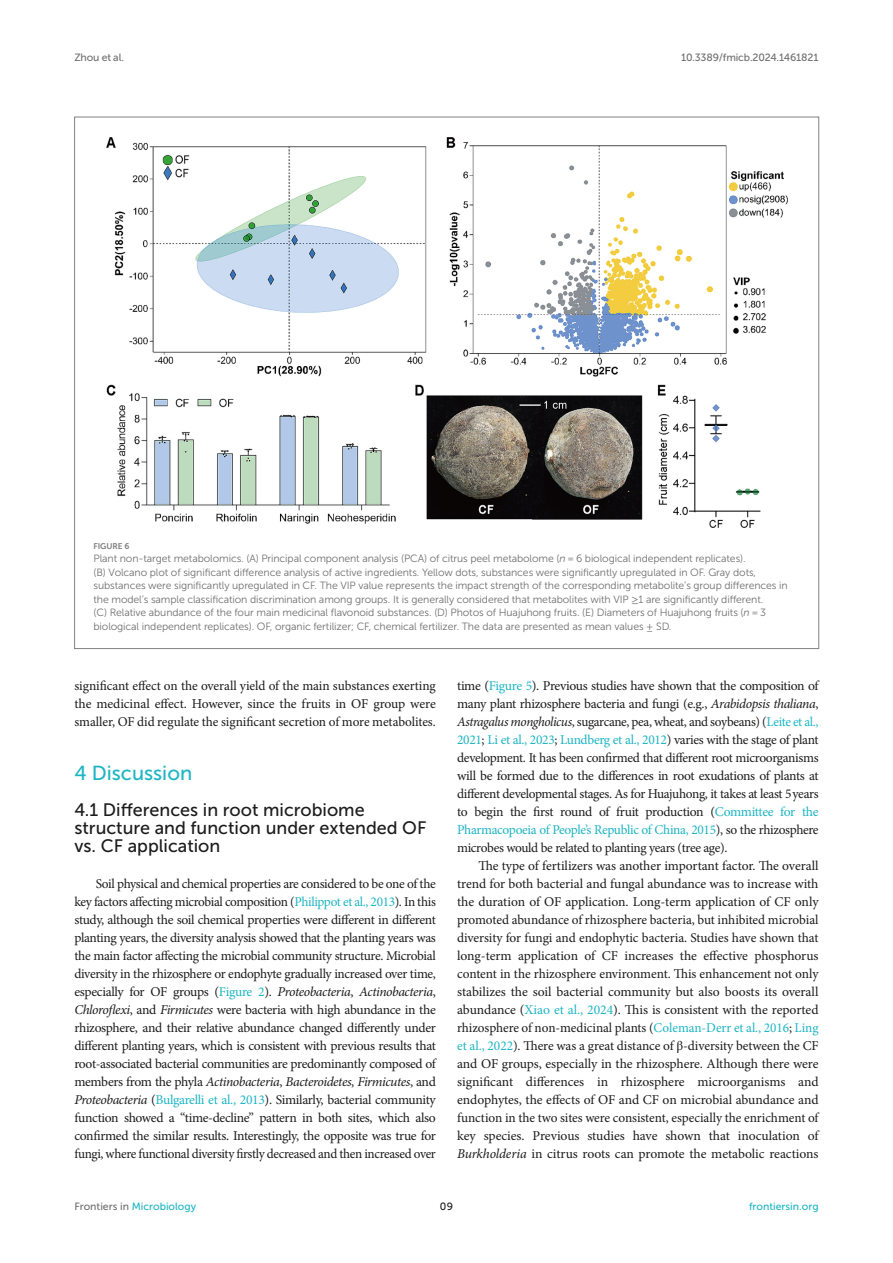
<style>
.page{position:relative;width:893px;height:1263px;background:#fff}
.page>*{position:absolute;margin:0;border:0;box-sizing:border-box;transform-origin:0 0}
.HEAD_1{font:20.25px "Museo Sans 500";color:#1db5c3}
.HEAD_2_after_HEAD_1{font:18px/18px "Museo Sans 500";color:#1b1c1b}
.TEXT_FLUSH{font:13.5px/18px "Minion Pro";letter-spacing:-.025em;color:#1b1c1b;text-align:justify}
.TEXT{font:13.5px/18px "Minion Pro";letter-spacing:-.005em;color:#1b1c1b;text-align:justify}
.FIG_LEG{font:10.5px/13.5px "Museo Sans 300";letter-spacing:-.01em;color:#706f70}
.t1{font:10.5px "Museo Sans 500";color:#1db5c3}
.t2{font:10.5px "Museo Sans 500";letter-spacing:-.015em;color:#706f70}
.t3{font:10.5px "Museo Sans 500";color:#1b1c1b}
.FIG_HD{font:8.25px "Museo Sans 700";letter-spacing:-.01em;color:#7e7f7f}
.s1{font-style:italic}
.s2{font-family:"STIX General"}
.s3{color:#1db5c3}
.s4{color:#706f70}
</style>
<div class="page">
<img style="left:106px;top:137px;width:682px;height:391px">
<p class="t2" style="left:74px;top:51px;width:51px">Zhou et al.</p>
<p class="t2" style="left:681px;top:51px;width:139px">10.3389/fmicb.2024.1461821</p>
<p class="FIG_HD" style="left:94px;top:541px;width:37px">FIGURE 6</p>
<p class="FIG_LEG" style="left:94px;top:552px;width:696px">Plant non-target metabolomics. (A) Principal component analysis (PCA) of citrus peel metabolome (<span class="s1">n</span> = 6 biological independent replicates).<br>(B) Volcano plot of significant difference analysis of active ingredients. Yellow dots, substances were significantly upregulated in OF. Gray dots, substances were significantly upregulated in CF. The VIP value represents the impact strength of the corresponding metabolite’s group differences in the model’s sample classification discrimination among groups. It is generally considered that metabolites with VIP <span class="s2">≥</span>1 are significantly different.<br>(C) Relative abundance of the four main medicinal flavonoid substances. (D) Photos of Huajuhong fruits. (E) Diameters of Huajuhong fruits (<span class="s1">n</span> = 3 biological independent replicates). OF, organic fertilizer; CF, chemical fertilizer. The data are presented as mean values ± SD.</p>
<p class="TEXT_FLUSH" style="left:74px;top:677px;width:363px">significant effect on the overall yield of the main substances exerting the medicinal effect. However, since the fruits in OF group were smaller, OF did regulate the significant secretion of more metabolites.</p>
<p class="HEAD_1" style="left:74px;top:762px;width:119px">4 Discussion</p>
<p class="HEAD_2_after_HEAD_1" style="left:74px;top:801px;width:353px">4.1 Differences in root microbiome structure and function under extended OF vs. CF application</p>
<p class="TEXT_FLUSH" style="left:74px;top:875px;width:363px;text-indent:21px">Soil physical and chemical properties are considered to be one of the key factors affecting microbial composition (<span class="s3">Philippot et al., 2013</span>). In this study, although the soil chemical properties were different in different planting years, the diversity analysis showed that the planting years was the main factor affecting the microbial community structure. Microbial diversity in the rhizosphere or endophyte gradually increased over time, especially for OF groups (<span class="s3">Figure 2</span>). <span class="s1">Proteobacteria</span>, <span class="s1">Actinobacteria</span>, <span class="s1">Chloroflexi</span>, and <span class="s1">Firmicutes</span> were bacteria with high abundance in the rhizosphere, and their relative abundance changed differently under different planting years, which is consistent with previous results that root-associated bacterial communities are predominantly composed of members from the phyla <span class="s1">Actinobacteria</span>, <span class="s1">Bacteroidetes</span>, <span class="s1">Firmicutes</span>, and <span class="s1">Proteobacteria</span> (<span class="s3">Bulgarelli et al., 2013</span>). Similarly, bacterial community function showed a “time-decline” pattern in both sites, which also confirmed the similar results. Interestingly, the opposite was true for fungi, where functional diversity firstly decreased and then increased over</p>
<p class="TEXT_FLUSH" style="left:457px;top:677px;width:363px">time (<span class="s3">Figure 5</span>). Previous studies have shown that the composition of many plant rhizosphere bacteria and fungi (e.g., <span class="s1">Arabidopsis thaliana</span>, <span class="s1">Astragalus mongholicus</span>, sugarcane, pea, wheat, and soybeans) (<span class="s3">Leite et al., 2021</span>; <span class="s3">Li et al., 2023</span>; <span class="s3">Lundberg et al., 2012</span>) varies with the stage of plant development. It has been confirmed that different root microorganisms will be formed due to the differences in root exudations of plants at different developmental stages. As for Huajuhong, it takes at least 5years to begin the first round of fruit production (<span class="s3">Committee for the Pharmacopoeia of People’s Republic of China, 2015</span>), so the rhizosphere microbes would be related to planting years (tree age).</p>
<p class="TEXT" style="left:457px;top:857px;width:363px;text-indent:21px">The type of fertilizers was another important factor. The overall trend for both bacterial and fungal abundance was to increase with the duration of OF application. Long-term application of CF only promoted abundance of rhizosphere bacteria, but inhibited microbial diversity for fungi and endophytic bacteria. Studies have shown that long-term application of CF increases the effective phosphorus content in the rhizosphere environment. This enhancement not only stabilizes the soil bacterial community but also boosts its overall abundance (<span class="s3">Xiao et al., 2024</span>). This is consistent with the reported rhizosphere of non-medicinal plants (<span class="s3">Coleman-Derr et al., 2016</span>; <span class="s3">Ling et al., 2022</span>). There was a great distance of <span class="s2">β</span>-diversity between the CF and OF groups, especially in the rhizosphere. Although there were significant differences in rhizosphere microorganisms and endophytes, the effects of OF and CF on microbial abundance and function in the two sites were consistent, especially the enrichment of key species. Previous studies have shown that inoculation of <span class="s1">Burkholderia</span> in citrus roots can promote the metabolic reactions</p>
<p class="t1" style="left:74px;top:1200px;width:123px"><span class="s4">Frontiers in</span> Microbiology</p>
<p class="t3" style="left:440px;top:1200px;width:15px">09</p>
<p class="t1" style="left:749px;top:1200px;width:71px">frontiersin.org</p>
</div>
